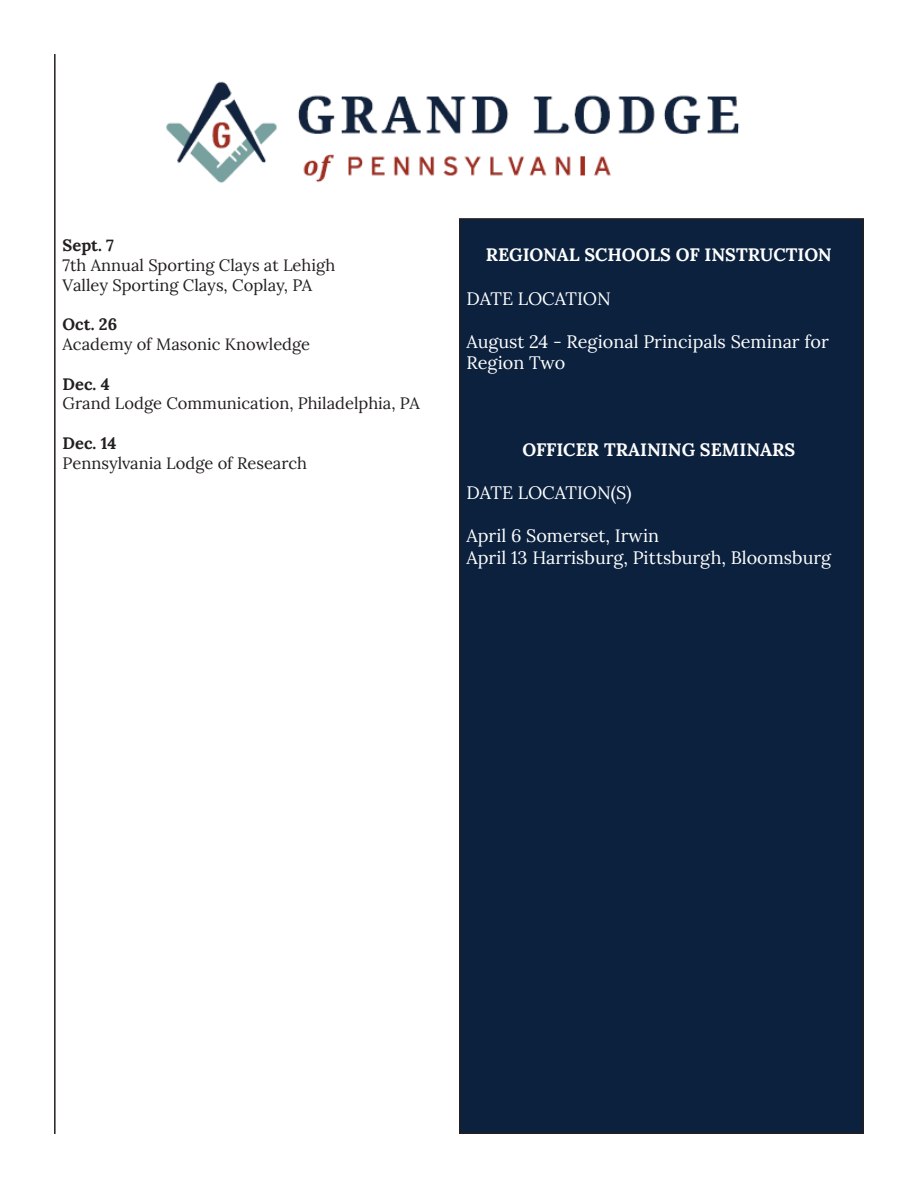
<style>
.page{position:relative;width:918px;height:1188px;background:#fff}
.page>*{position:absolute;margin:0;border:0;box-sizing:border-box;transform-origin:0 0}
.t1{font:18px/21.6px "Lora";color:#fff}
.t2{font:700 18px "Lora";color:#fff}
.t3{font:16.5px "Lora";color:#231f20}
.t4{font:700 16.5px "Lora";color:#231f20}
</style>
<div class="page">
<hr style="left:54px;top:54px;width:2px;height:1080px;background:#231f20">
<img style="left:166px;top:81px;width:573px;height:102px">
<div style="left:460px;top:219px;width:403px;height:914px;background:#0b213e"></div>
<div style="left:459px;top:218px;width:405px;height:916px;border:2px solid #231f20"></div>
<p class="t4" style="left:63px;top:231px;width:53px">Sept. 7</p>
<p class="t3" style="left:63px;top:252px;width:274px">7th Annual Sporting Clays at Lehigh</p>
<p class="t3" style="left:63px;top:272px;width:251px">Valley Sporting Clays, Coplay, PA</p>
<p class="t4" style="left:63px;top:310px;width:56px">Oct. 26</p>
<p class="t3" style="left:63px;top:332px;width:249px">Academy of Masonic Knowledge</p>
<p class="t4" style="left:63px;top:370px;width:49px">Dec. 4</p>
<p class="t3" style="left:63px;top:391px;width:359px">Grand Lodge Communication, Philadelphia, PA</p>
<p class="t4" style="left:63px;top:429px;width:55px">Dec. 14</p>
<p class="t3" style="left:63px;top:450px;width:246px">Pennsylvania Lodge of Research</p>
<p class="t2" style="left:486px;top:240px;width:348px">REGIONAL SCHOOLS OF INSTRUCTION</p>
<p class="t1" style="left:467px;top:286px;width:146px">DATE LOCATION</p>
<p class="t1" style="left:467px;top:329px;width:364px">August 24 - Regional Principals Seminar for<br>Region Two</p>
<p class="t2" style="left:522px;top:434px;width:274px">OFFICER TRAINING SEMINARS</p>
<p class="t1" style="left:467px;top:481px;width:167px">DATE LOCATION(S)</p>
<p class="t1" style="left:467px;top:524px;width:194px">April 6 Somerset, Irwin</p>
<p class="t1" style="left:467px;top:545px;width:366px">April 13 Harrisburg, Pittsburgh, Bloomsburg</p>
</div>
